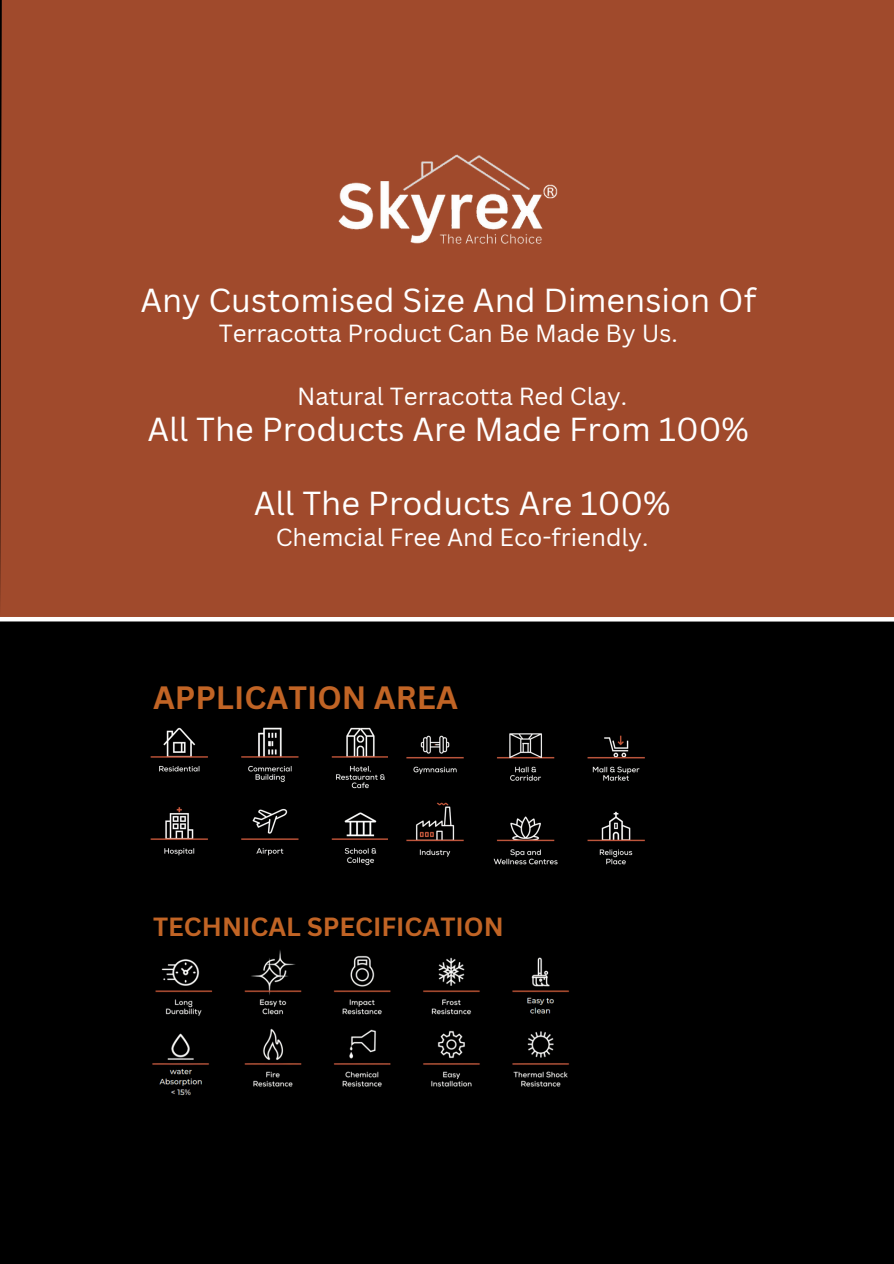
<style>
.page{position:relative;width:894px;height:1264px;background:#fff}
.page>*{position:absolute;margin:0;border:0;box-sizing:border-box;transform-origin:0 0}
.t1{font:32.4px "Canva Sans";color:#fff}
.t2{font:700 31.5px "Canva Sans";color:#c16425}
.t3{font:700 25.65px "Canva Sans";color:#c16425}
.t4{font:24.15px "Canva Sans";color:#fff}
</style>
<div class="page">
<div style="left:0;top:0;width:893px;height:1263px;background:#000"></div>
<div style="left:0;top:0;width:893px;height:617px;background:#a04a2c"></div>
<img style="left:309px;top:137px;width:275px;height:118px">
<img style="left:150px;top:727px;width:238px;height:139px">
<img style="left:406px;top:733px;width:239px;height:132px">
<img style="left:152px;top:950px;width:418px;height:146px">
<hr style="left:0;top:617px;width:893px;height:4px;background:#fff">
<h2 class="t1" style="left:140px;top:277px;width:617px">Any Customised Size And Dimension Of</h2>
<h2 class="t4" style="left:219px;top:316px;width:460px">Terracotta Product Can Be Made By Us.</h2>
<p class="t4" style="left:297px;top:379px;width:331px">Natural Terracotta Red Clay.</p>
<p class="t1" style="left:147px;top:407px;width:602px">All The Products Are Made From 100%</p>
<h1 class="t1" style="left:253px;top:480px;width:418px">All The Products Are 100%</h1>
<p class="t4" style="left:275px;top:519px;width:374px">Chemcial Free And Eco-friendly.</p>
<p class="t2" style="left:153px;top:675px;width:306px">APPLICATION AREA</p>
<h3 class="t3" style="left:153px;top:908px;width:352px">TECHNICAL SPECIFICATION</h3>
</div>
